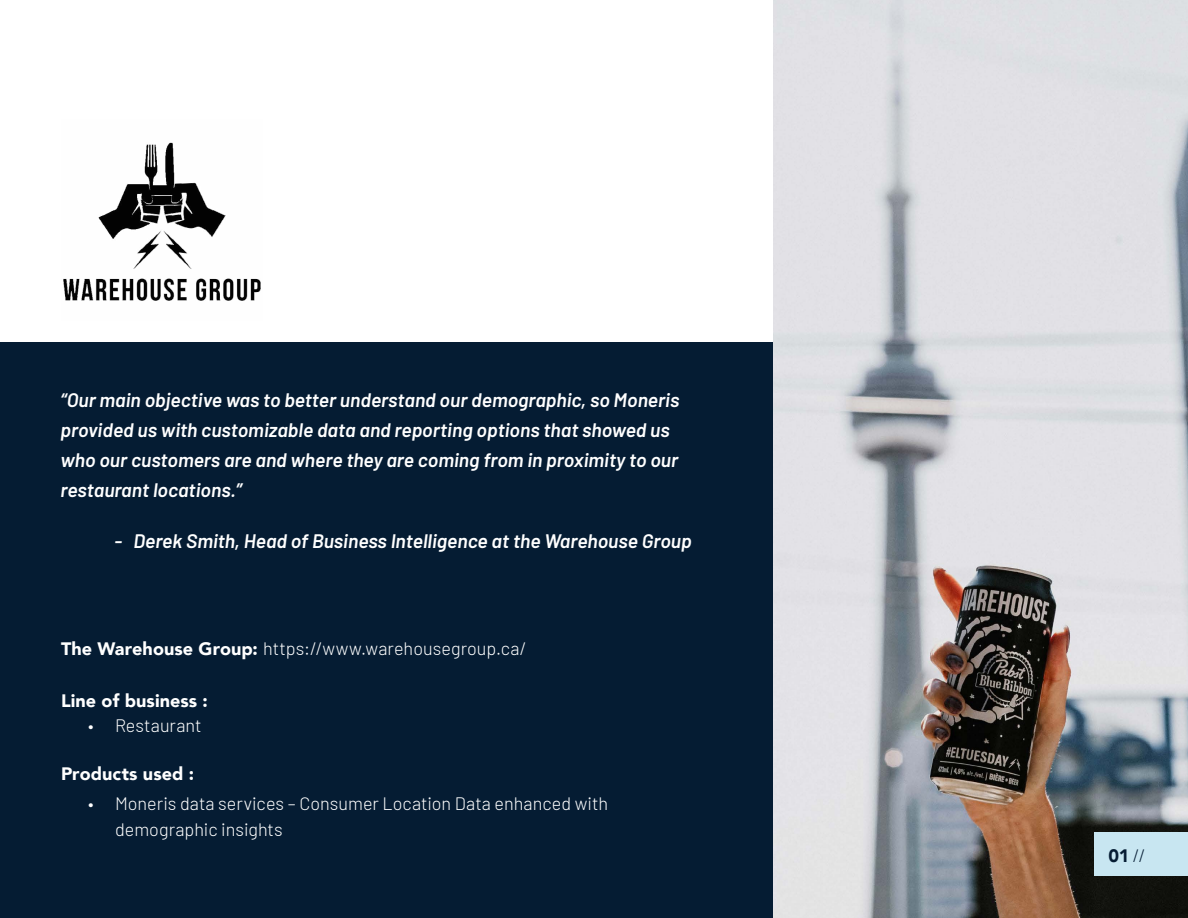
<style>
.page{position:relative;width:1188px;height:918px;background:#fff}
.page>*{position:absolute;margin:0;border:0;box-sizing:border-box;transform-origin:0 0}
.t1{font:italic 600 19.5px/30px "Barlow";color:#fff}
.t2{font:300 18px/25.5px "Barlow";color:#fff}
.t3{font:900 18px "Avenir";letter-spacing:.005em;color:#fff}
.t4{font:900 18px "Avenir";color:#051c33}
.s1{font-family:"Avenir";font-weight:900}
.s2{font-family:"Barlow";font-weight:300}
</style>
<div class="page">
<div style="left:0;top:342px;width:773px;height:576px;background:#051c33"></div>
<img style="left:773px;top:0;width:415px;height:918px">
<div style="left:1094px;top:833px;width:94px;height:43px;background:#c8e6f1"></div>
<img style="left:63px;top:142px;width:198px;height:159px">
<p class="t1" style="left:61px;top:384px;width:620px">“Our main objective was to better understand our demographic, so Moneris provided us with customizable data and reporting options that showed us who our customers are and where they are coming from in proximity to our restaurant locations.”</p>
<p class="t1" style="left:115px;top:525px;width:579px">- Derek Smith, Head of Business Intelligence at the Warehouse Group</p>
<p class="t2" style="left:61px;top:635px;width:467px"><span class="s1">The Warehouse Group:</span> https://www.warehousegroup.ca/</p>
<p class="t3" style="left:61px;top:685px;width:148px">Line of business :</p>
<p class="t2" style="left:88px;top:712px;width:115px">• Restaurant</p>
<p class="t3" style="left:61px;top:758px;width:135px">Products used :</p>
<p class="t2" style="left:115px;top:790px;width:495px;text-indent:-27px">• Moneris data services – Consumer Location Data enhanced with demographic insights</p>
<p class="t4" style="left:1108px;top:840px;width:39px">01 <span class="s2">//</span></p>
</div>
